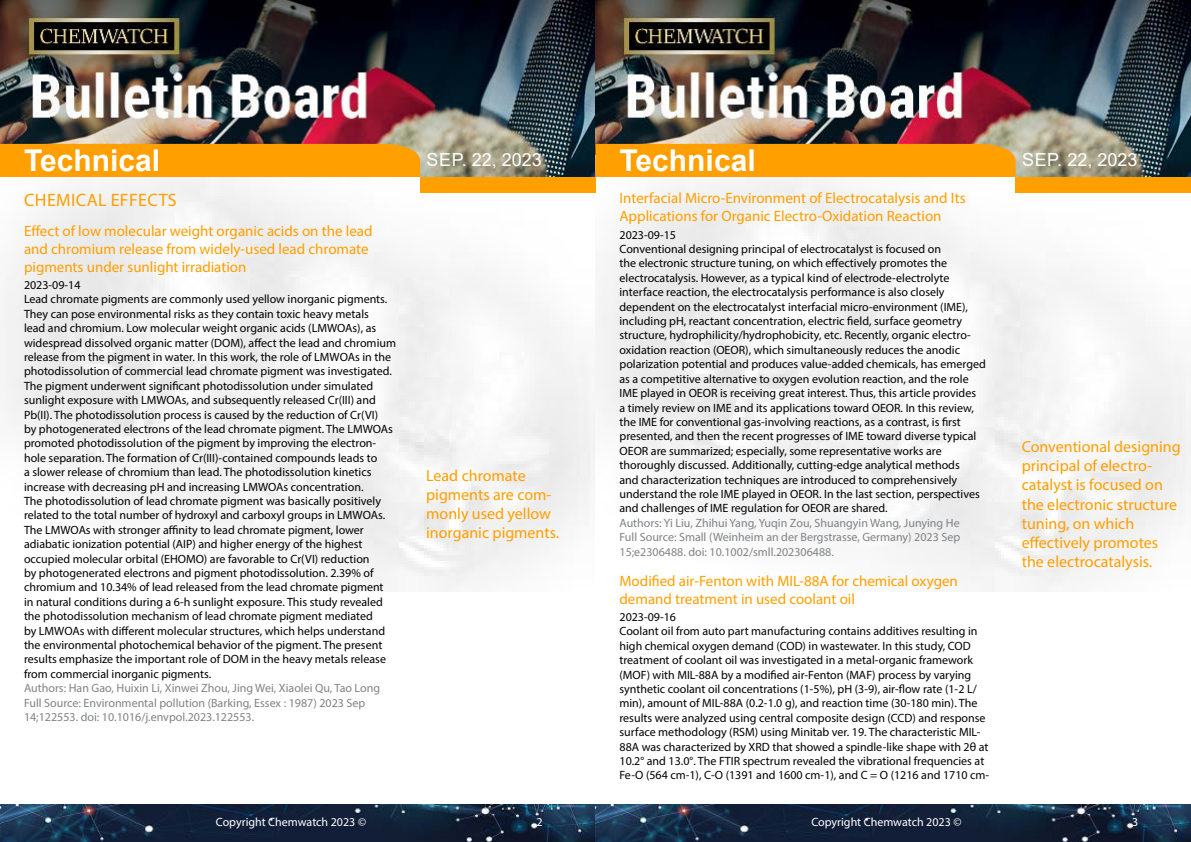
<style>
.page{position:relative;width:1191px;height:842px;background:#fff}
.page>*{position:absolute;margin:0;border:0;box-sizing:border-box;transform-origin:0 0}
.t1{font:700 30px "Arial";color:#fff}
.t2{font:18px "Arial";color:#fff}
.t3{font:18px "Myriad Pro";letter-spacing:.02em;color:#ff9f00}
.t4{font:16px/19.2px "Myriad Pro";color:#ff9f00}
.t5{font:15px/18px "Myriad Pro";color:#ff9f00}
.t6{font:12px/14.4px "Myriad Pro";color:#000}
.t7{font:12px/14.4px "Myriad Pro";color:#808285}
.t8{font:12px "Myriad Pro";color:#fff}
</style>
<div class="page">
<img style="left:0;top:0;width:1191px;height:592px">
<div style="left:420px;top:177px;width:175px;height:15px;background:#ff9f00"></div>
<div style="left:1015px;top:177px;width:176px;height:15px;background:#ff9f00"></div>
<div style="left:0;top:144px;width:420px;height:33px;background:#ff9f00"></div>
<div style="left:595px;top:144px;width:420px;height:33px;background:#ff9f00"></div>
<img style="left:0;top:804px;width:1191px;height:38px">
<h1 class="t1" style="left:24px;top:139px;width:138px">Technical</h1>
<h2 class="t3" style="left:24px;top:188px;width:154px">CHEMICAL EFFECTS</h2>
<p class="t5" style="left:24px;top:221px;width:350px">Effect of low molecular weight organic acids on the lead and chromium release from widely-used lead chromate pigments under sunlight irradiation</p>
<p class="t6" style="left:24px;top:277px;width:373px">2023-09-14<br>Lead chromate pigments are commonly used yellow inorganic pigments.<br>They can pose environmental risks as they contain toxic heavy metals<br>lead and chromium. Low molecular weight organic acids (LMWOAs), as widespread dissolved organic matter (DOM), affect the lead and chromium release from the pigment in water. In this work, the role of LMWOAs in the photodissolution of commercial lead chromate pigment was investigated.<br>The pigment underwent significant photodissolution under simulated sunlight exposure with LMWOAs, and subsequently released Cr(III) and Pb(II). The photodissolution process is caused by the reduction of Cr(VI)<br>by photogenerated electrons of the lead chromate pigment. The LMWOAs promoted photodissolution of the pigment by improving the electron&shy;hole separation. The formation of Cr(III)-contained compounds leads to<br>a slower release of chromium than lead. The photodissolution kinetics increase with decreasing pH and increasing LMWOAs concentration.<br>The photodissolution of lead chromate pigment was basically positively related to the total number of hydroxyl and carboxyl groups in LMWOAs.<br>The LMWOAs with stronger affinity to lead chromate pigment, lower adiabatic ionization potential (AIP) and higher energy of the highest occupied molecular orbital (EHOMO) are favorable to Cr(VI) reduction<br>by photogenerated electrons and pigment photodissolution. 2.39% of chromium and 10.34% of lead released from the lead chromate pigment<br>in natural conditions during a 6-h sunlight exposure. This study revealed the photodissolution mechanism of lead chromate pigment mediated<br>by LMWOAs with different molecular structures, which helps understand the environmental photochemical behavior of the pigment. The present results emphasize the important role of DOM in the heavy metals release from commercial inorganic pigments.</p>
<p class="t7" style="left:24px;top:681px;width:357px">Authors: Han Gao, Huixin Li, Xinwei Zhou, Jing Wei, Xiaolei Qu, Tao Long<br>Full Source: Environmental pollution (Barking, Essex : 1987) 2023 Sep<br>14;122553. doi: 10.1016/j.envpol.2023.122553.</p>
<h1 class="t1" style="left:619px;top:139px;width:138px">Technical</h1>
<h2 class="t2" style="left:426px;top:148px;width:117px">Sep. 22, 2023</h2>
<h2 class="t2" style="left:1022px;top:148px;width:117px">Sep. 22, 2023</h2>
<h3 class="t4" style="left:426px;top:465px;width:134px">Lead chromate pigments are com&shy;monly used yellow inorganic pigments.</h3>
<p class="t5" style="left:619px;top:189px;width:348px">Interfacial Micro-Environment of Electrocatalysis and Its<br>Applications for Organic Electro-Oxidation Reaction</p>
<p class="t6" style="left:619px;top:227px;width:368px">2023-09-15<br>Conventional designing principal of electrocatalyst is focused on<br>the electronic structure tuning, on which effectively promotes the electrocatalysis. However, as a typical kind of electrode-electrolyte interface reaction, the electrocatalysis performance is also closely dependent on the electrocatalyst interfacial micro-environment (IME), including pH, reactant concentration, electric field, surface geometry structure, hydrophilicity/hydrophobicity, etc. Recently, organic electro&shy;oxidation reaction (OEOR), which simultaneously reduces the anodic polarization potential and produces value-added chemicals, has emerged as a competitive alternative to oxygen evolution reaction, and the role IME played in OEOR is receiving great interest. Thus, this article provides<br>a timely review on IME and its applications toward OEOR. In this review, the IME for conventional gas-involving reactions, as a contrast, is first presented, and then the recent progresses of IME toward diverse typical OEOR are summarized; especially, some representative works are thoroughly discussed. Additionally, cutting-edge analytical methods<br>and characterization techniques are introduced to comprehensively understand the role IME played in OEOR. In the last section, perspectives and challenges of IME regulation for OEOR are shared.</p>
<p class="t7" style="left:619px;top:515px;width:342px;text-align:justify">Authors: Yi Liu, Zhihui Yang, Yuqin Zou, Shuangyin Wang, Junying He Full Source: Small (Weinheim an der Bergstrasse, Germany) 2023 Sep 15;e2306488. doi: 10.1002/smll.202306488.</p>
<p class="t5" style="left:619px;top:571px;width:340px">Modified air-Fenton with MIL-88A for chemical oxygen demand treatment in used coolant oil</p>
<p class="t6" style="left:619px;top:609px;width:371px">2023-09-16<br>Coolant oil from auto part manufacturing contains additives resulting in high chemical oxygen demand (COD) in wastewater. In this study, COD treatment of coolant oil was investigated in a metal-organic framework (MOF) with MIL-88A by a modified air-Fenton (MAF) process by varying synthetic coolant oil concentrations (1-5%), pH (3-9), air-flow rate (1-2 L/ min), amount of MIL-88A (0.2-1.0 g), and reaction time (30-180 min). The results were analyzed using central composite design (CCD) and response surface methodology (RSM) using Minitab ver. 19. The characteristic MIL-88A was characterized by XRD that showed a spindle-like shape with 2θ at 10.2° and 13.0°. The FTIR spectrum revealed the vibrational frequencies at Fe-O (564 cm-1), C-O (1391 and 1600 cm-1), and C = O (1216 and 1710 cm-</p>
<h3 class="t4" style="left:1021px;top:437px;width:160px">Conventional designing principal of electro&shy;catalyst is focused on the electronic structure tuning, on which effectively promotes the electrocatalysis.</h3>
<p class="t8" style="left:216px;top:815px;width:152px">Copyright Chemwatch 2023 ©</p>
<p class="t8" style="left:536px;top:815px;width:8px">2</p>
<p class="t8" style="left:811px;top:815px;width:152px">Copyright Chemwatch 2023 ©</p>
<p class="t8" style="left:1132px;top:815px;width:8px">3</p>
</div>
